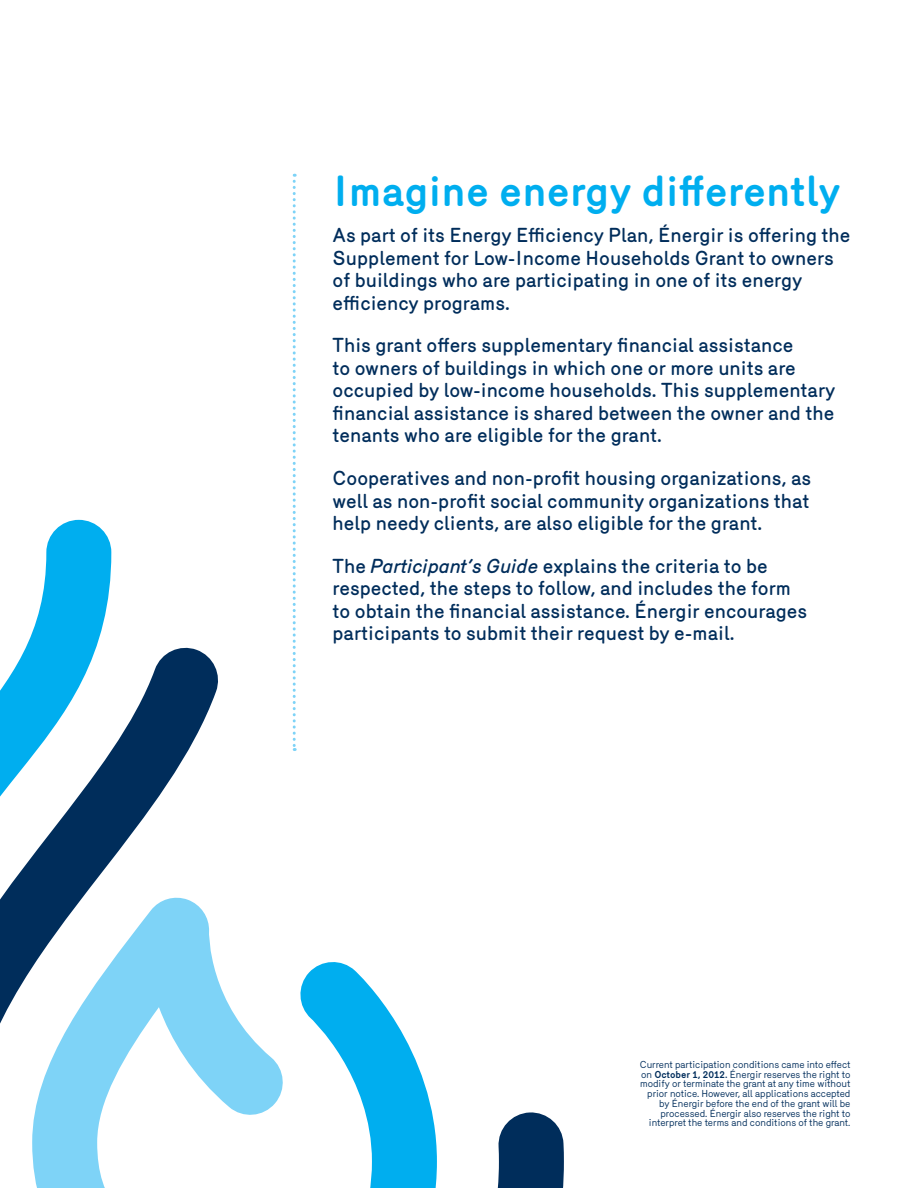
<style>
.page{position:relative;width:918px;height:1188px;background:#fff}
.page>*{position:absolute;margin:0;border:0;box-sizing:border-box;transform-origin:0 0}
.t1{font:700 42px "Merkury";color:#00aeef}
.t2{font:500 19.5px/22.5px "Merkury";color:#002d5b}
.t3{font:9.75px/9.8px "Merkury";color:#002d5b;text-align:right}
.s1{font-style:italic}
.s2{font-weight:700}
</style>
<div class="page">
<svg style="left:293px;top:174px;width:3px;height:577px"></svg>
<svg style="left:0;top:647px;width:218px;height:377px"></svg>
<svg style="left:0;top:520px;width:111px;height:354px"></svg>
<svg style="left:497px;top:1112px;width:67px;height:76px;background:#1f476f"></svg>
<svg style="left:300px;top:962px;width:137px;height:226px"></svg>
<svg style="left:32px;top:895px;width:251px;height:293px"></svg>
<h1 class="t1" style="left:333px;top:160px;width:510px">Imagine energy differently</h1>
<p class="t2" style="left:333px;top:222px;width:519px">As part of its Energy Efficiency Plan, Énergir is offering the Supplement for Low-Income Households Grant to owners of buildings who are participating in one of its energy efficiency programs.</p>
<p class="t2" style="left:333px;top:332px;width:504px">This grant offers supplementary financial assistance<br>to owners of buildings in which one or more units are occupied by low-income households. This supplementary financial assistance is shared between the owner and the tenants who are eligible for the grant.</p>
<p class="t2" style="left:333px;top:465px;width:480px;text-align:justify">Cooperatives and non-profit housing organizations, as well as non-profit social community organizations that help needy clients, are also eligible for the grant.</p>
<p class="t2" style="left:333px;top:553px;width:476px">The <span class="s1">Participant’s Guide</span> explains the criteria to be respected, the steps to follow, and includes the form to obtain the financial assistance. Énergir encourages participants to submit their request by e-mail.</p>
<p class="t3" style="left:640px;top:1059px;width:212px">Current participation conditions came into effect on <span class="s2">October 1, 2012.</span> Énergir reserves the right to modify or terminate the grant at any time without prior notice. However, all applications accepted by Énergir before the end of the grant will be processed. Énergir also reserves the right to interpret the terms and conditions of the grant.</p>
</div>
